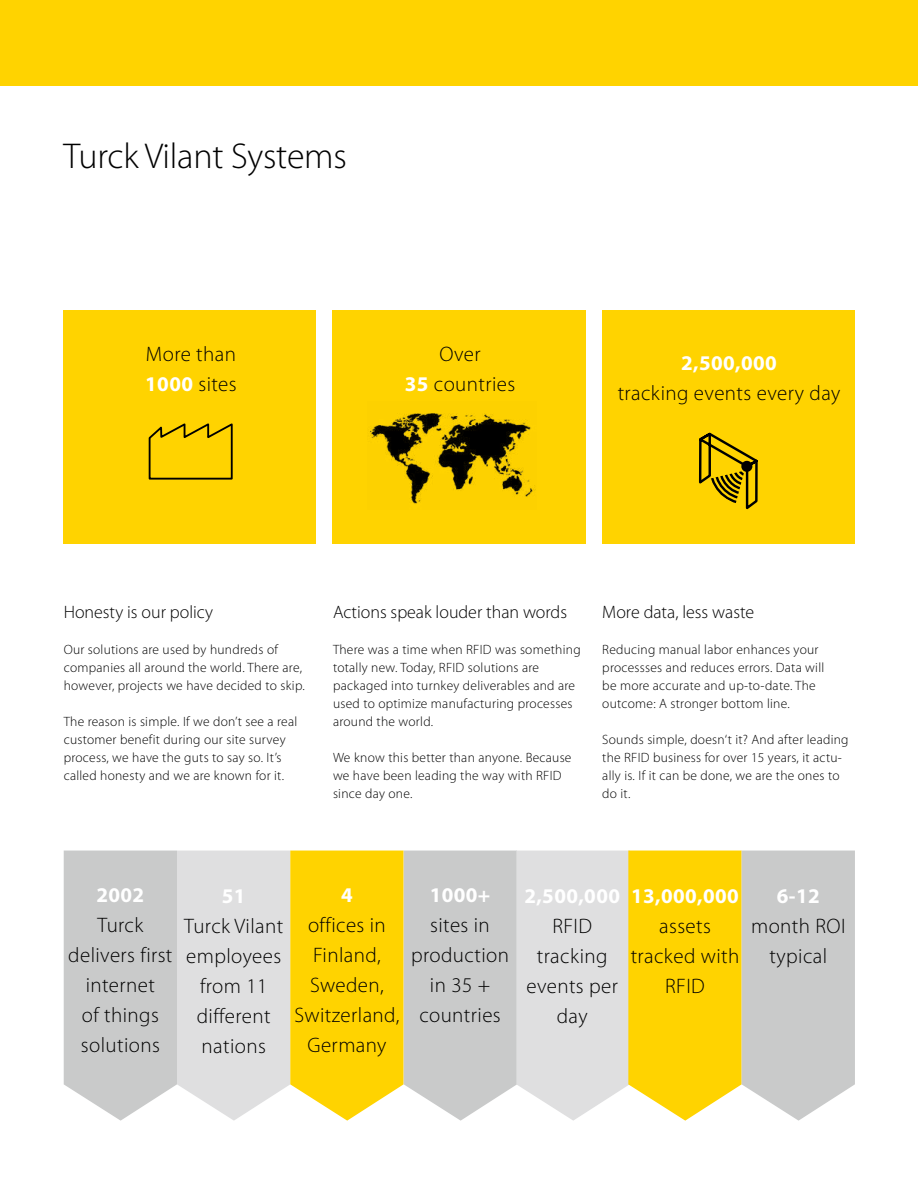
<style>
.page{position:relative;width:918px;height:1188px;background:#fff}
.page>*{position:absolute;margin:0;border:0;box-sizing:border-box;transform-origin:0 0}
.t1{font:300 36px "Myriad Pro";letter-spacing:-.005em;color:#000}
.t2{font:300 21px/30px "Myriad Pro";letter-spacing:.02em;color:#000;text-align:center}
.t3{font:700 21px "Myriad Pro";letter-spacing:.02em;color:#fff}
.t4{font:300 18px "Myriad Pro";color:#000}
.t5{font:300 13.5px/18px "Myriad Pro";letter-spacing:.02em;color:#000}
.s1{font-weight:700;color:#fff}
</style>
<div class="page">
<svg style="left:64px;top:851px;width:791px;height:270px;background:#e0d59d"></svg>
<div style="left:64px;top:310px;width:252px;height:234px;background:#ffd300"></div>
<div style="left:333px;top:310px;width:253px;height:234px;background:#ffd300"></div>
<div style="left:602px;top:310px;width:253px;height:234px;background:#ffd300"></div>
<img style="left:370px;top:413px;width:166px;height:91px">
<svg style="left:149px;top:423px;width:84px;height:57px"></svg>
<svg style="left:698px;top:432px;width:60px;height:77px"></svg>
<div style="left:0;top:0;width:918px;height:85px;background:#ffd300"></div>
<h1 class="t1" style="left:64px;top:134px;width:285px">Turck Vilant Systems</h1>
<h2 class="t2" style="left:145px;top:339px;width:93px;text-align:left">More than<br><span class="s1">1000</span> sites</h2>
<h2 class="t2" style="left:405px;top:339px;width:112px">Over<br><span class="s1">35</span> countries</h2>
<h2 class="t3" style="left:681px;top:349px;width:97px">2,500,000</h2>
<h2 class="t2" style="left:618px;top:378px;width:224px">tracking events every day</h2>
<h3 class="t4" style="left:64px;top:601px;width:151px">Honesty is our policy</h3>
<p class="t5" style="left:64px;top:640px;width:243px">Our solutions are used by hundreds of companies all around the world. There are, however, projects we have decided to skip.</p>
<p class="t5" style="left:64px;top:712px;width:235px">The reason is simple. If we don’t see a real customer benefit during our site survey process, we have the guts to say so. It’s called honesty and we are known for it.</p>
<h3 class="t4" style="left:333px;top:601px;width:236px">Actions speak louder than words</h3>
<p class="t5" style="left:333px;top:640px;width:249px">There was a time when RFID was something totally new. Today, RFID solutions are packaged into turnkey deliverables and are used to optimize manufacturing processes around the world.</p>
<p class="t5" style="left:333px;top:748px;width:240px">We know this better than anyone. Because we have been leading the way with RFID since day one.</p>
<h3 class="t4" style="left:602px;top:601px;width:153px">More data, less waste</h3>
<p class="t5" style="left:602px;top:640px;width:224px">Reducing manual labor enhances your processses and reduces errors. Data will be more accurate and up-to-date. The outcome: A stronger bottom line.</p>
<p class="t5" style="left:602px;top:730px;width:248px">Sounds simple, doesn‘t it? And after leading the RFID business for over 15 years, it actu&shy;ally is. If it can be done, we are the ones to do it.</p>
<h2 class="t3" style="left:96px;top:881px;width:49px">2002</h2>
<h2 class="t2" style="left:68px;top:910px;width:106px">Turck delivers first internet<br>of things solutions</h2>
<h2 class="t3" style="left:222px;top:882px;width:25px">51</h2>
<h2 class="t2" style="left:184px;top:910px;width:101px">Turck Vilant employees from 11 different nations</h2>
<h2 class="t3" style="left:341px;top:882px;width:13px">4</h2>
<h2 class="t2" style="left:294px;top:910px;width:107px">offices in<br>Finland,<br>Sweden,<br>Switzerland,<br>Germany</h2>
<h2 class="t3" style="left:430px;top:881px;width:62px">1000+</h2>
<h2 class="t2" style="left:411px;top:910px;width:99px">sites in production in 35 + countries</h2>
<h2 class="t3" style="left:524px;top:882px;width:97px">2,500,000</h2>
<h2 class="t2" style="left:526px;top:910px;width:93px">RFID tracking events per day</h2>
<h2 class="t3" style="left:631px;top:882px;width:109px">13,000,000</h2>
<h2 class="t2" style="left:631px;top:911px;width:110px">assets tracked with<br>RFID</h2>
<h2 class="t3" style="left:777px;top:882px;width:44px">6-12</h2>
<h2 class="t2" style="left:751px;top:911px;width:96px">month ROI typical</h2>
</div>
